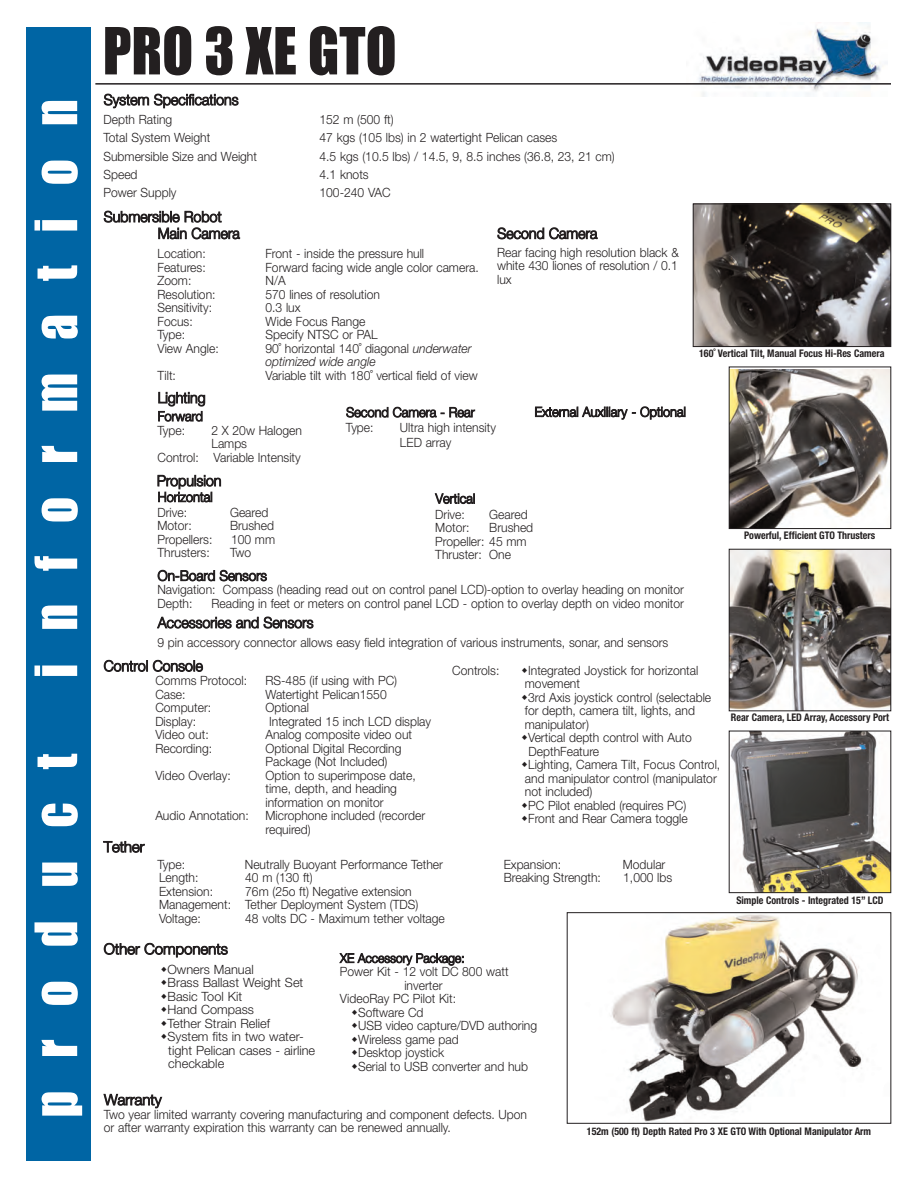
<style>
.page{position:relative;width:918px;height:1188px;background:#fff}
.page>*{position:absolute;margin:0;border:0;box-sizing:border-box;transform-origin:0 0}
.t1{font:60px "Impact";color:#231f20;scale:.95 1}
.t2{font:54px "Impact";letter-spacing:.645em;color:#fff;scale:.95 1}
.t3{font:300 15px "Helvetica Neue";color:#231f20;scale:.95 1}
.t4{font:300 15px "Helvetica Neue";color:#231f20}
.t5{font:300 14.25px "Helvetica Neue";color:#231f20;scale:.95 1}
.t6{font:300 13.5px "Helvetica Neue";letter-spacing:-.005em;color:#231f20;scale:.95 1}
.t7{font:300 12.75px/13.5px "Helvetica Neue";color:#231f20;scale:.95 1}
.t8{font:300 12.75px/13.5px "Helvetica Neue";color:#231f20}
.t9{font:italic 300 12.75px/13.5px "Helvetica Neue";color:#231f20;scale:.95 1}
.t10{font:700 condensed 10.5px "Helvetica Neue";color:#231f20;scale:.95 1}
.s1{font-style:normal}
</style>
<div class="page">
<img style="left:699px;top:23px;width:182px;height:73px">
<div style="left:27px;top:27px;width:64px;height:1134px;background:#0065a4"></div>
<img style="left:612px;top:914px;width:250px;height:208px">
<div style="left:567px;top:912px;width:324px;height:212px;border:1px solid #231f20"></div>
<img style="left:731px;top:733px;width:158px;height:158px">
<div style="left:729px;top:731px;width:162px;height:162px;border:1px solid #231f20"></div>
<img style="left:731px;top:551px;width:158px;height:158px">
<div style="left:729px;top:549px;width:162px;height:162px;border:1px solid #231f20"></div>
<hr style="left:95px;top:83px;width:796px;height:2px;background:#231f20">
<img style="left:695px;top:206px;width:194px;height:139px">
<div style="left:693px;top:204px;width:198px;height:143px;border:1px solid #231f20"></div>
<img style="left:731px;top:369px;width:158px;height:158px">
<div style="left:729px;top:367px;width:162px;height:162px;border:1px solid #231f20"></div>
<h2 class="t2" style="left:27px;top:678px;width:610px;rotate:-90deg">information</h2>
<h2 class="t2" style="left:27px;top:1117px;width:384px;rotate:-90deg">product</h2>
<h1 class="t1" style="left:103px;top:19px;width:311px">PRO 3 XE GTO</h1>
<p class="t3" style="left:104px;top:91px;width:143px">System Specifications</p>
<p class="t7" style="left:104px;top:113px;width:74px">Depth Rating</p>
<p class="t7" style="left:320px;top:113px;width:80px">152 m (500 ft)</p>
<p class="t7" style="left:104px;top:131px;width:114px">Total System Weight</p>
<p class="t7" style="left:320px;top:131px;width:252px">47 kgs (105 lbs) in 2 watertight Pelican cases</p>
<p class="t7" style="left:104px;top:149px;width:163px">Submersible Size and Weight</p>
<p class="t7" style="left:320px;top:149px;width:312px">4.5 kgs (10.5 lbs) / 14.5, 9, 8.5 inches (36.8, 23, 21 cm)</p>
<p class="t7" style="left:104px;top:167px;width:37px">Speed</p>
<p class="t7" style="left:320px;top:167px;width:53px">4.1 knots</p>
<p class="t7" style="left:104px;top:185px;width:78px">Power Supply</p>
<p class="t7" style="left:320px;top:185px;width:77px">100-240 VAC</p>
<p class="t3" style="left:104px;top:208px;width:126px">Submersible Robot</p>
<p class="t3" style="left:158px;top:224px;width:88px">Main Camera</p>
<p class="t7" style="left:158px;top:247px;width:52px">Location:</p>
<p class="t7" style="left:265px;top:247px;width:169px">Front - inside the pressure hull</p>
<p class="t7" style="left:158px;top:260px;width:52px">Features:</p>
<p class="t7" style="left:265px;top:260px;width:226px">Forward facing wide angle color camera.</p>
<p class="t7" style="left:158px;top:274px;width:37px">Zoom:</p>
<p class="t7" style="left:266px;top:274px;width:23px">N/A</p>
<p class="t7" style="left:158px;top:287px;width:63px">Resolution:</p>
<p class="t7" style="left:265px;top:287px;width:122px">570 lines of resolution</p>
<p class="t7" style="left:158px;top:301px;width:59px">Sensitivity:</p>
<p class="t7" style="left:266px;top:301px;width:38px">0.3 lux</p>
<p class="t7" style="left:158px;top:314px;width:39px">Focus:</p>
<p class="t7" style="left:265px;top:314px;width:107px">Wide Focus Range</p>
<p class="t7" style="left:158px;top:328px;width:31px">Type:</p>
<p class="t7" style="left:266px;top:328px;width:120px">Specify NTSC or PAL</p>
<p class="t7" style="left:158px;top:341px;width:66px">View Angle:</p>
<p class="t9" style="left:265px;top:341px;width:219px"><span class="s1">90˚ horizontal 140˚ diagonal</span> underwater optimized wide angle</p>
<p class="t7" style="left:158px;top:368px;width:21px">Tilt:</p>
<p class="t7" style="left:266px;top:368px;width:225px">Variable tilt with 180˚ vertical field of view</p>
<p class="t3" style="left:497px;top:224px;width:107px">Second Camera</p>
<p class="t7" style="left:497px;top:245px;width:193px;text-align:justify">Rear facing high resolution black &amp; white 430 liones of resolution / 0.1 lux</p>
<p class="t3" style="left:158px;top:389px;width:52px">Lighting</p>
<p class="t6" style="left:158px;top:408px;width:49px">Forward</p>
<p class="t7" style="left:158px;top:423px;width:31px">Type:</p>
<p class="t7" style="left:211px;top:423px;width:97px">2 X 20w Halogen</p>
<p class="t7" style="left:211px;top:437px;width:39px">Lamps</p>
<p class="t7" style="left:158px;top:450px;width:152px">Control: Variable Intensity</p>
<p class="t3" style="left:157px;top:472px;width:69px">Propulsion</p>
<p class="t6" style="left:158px;top:489px;width:59px">Horizontal</p>
<p class="t7" style="left:158px;top:505px;width:33px">Drive:</p>
<p class="t7" style="left:230px;top:505px;width:42px">Geared</p>
<p class="t7" style="left:158px;top:519px;width:38px">Motor:</p>
<p class="t7" style="left:230px;top:519px;width:48px">Brushed</p>
<p class="t7" style="left:158px;top:532px;width:59px">Propellers:</p>
<p class="t7" style="left:231px;top:532px;width:48px">100 mm</p>
<p class="t7" style="left:158px;top:546px;width:57px">Thrusters:</p>
<p class="t7" style="left:230px;top:546px;width:24px">Two</p>
<p class="t6" style="left:346px;top:404px;width:137px">Second Camera - Rear</p>
<p class="t7" style="left:346px;top:421px;width:31px">Type:</p>
<p class="t7" style="left:400px;top:420px;width:103px;line-height:15px">Ultra high intensity<br>LED array</p>
<p class="t6" style="left:535px;top:404px;width:161px">External Auxiliary - Optional</p>
<p class="t6" style="left:435px;top:490px;width:43px">Vertical</p>
<p class="t7" style="left:435px;top:507px;width:33px">Drive:</p>
<p class="t7" style="left:489px;top:507px;width:42px">Geared</p>
<p class="t7" style="left:435px;top:521px;width:38px">Motor:</p>
<p class="t7" style="left:435px;top:521px;width:105px;text-indent:54px">Brushed<br>Propeller: 45 mm<br>Thruster: One</p>
<p class="t5" style="left:158px;top:567px;width:117px">On-Board Sensors</p>
<p class="t7" style="left:157px;top:583px;width:556px">Navigation: Compass (heading read out on control panel LCD)-option to overlay heading on monitor<br>Depth:</p>
<p class="t7" style="left:211px;top:596px;width:499px">Reading in feet or meters on control panel LCD - option to overlay depth on video monitor</p>
<p class="t3" style="left:158px;top:613px;width:166px">Accessories and Sensors</p>
<p class="t7" style="left:157px;top:636px;width:539px">9 pin accessory connector allows easy field integration of various instruments, sonar, and sensors</p>
<p class="t10" style="left:699px;top:347px;width:197px">160˚ Vertical Tilt, Manual Focus Hi-Res Camera</p>
<p class="t10" style="left:744px;top:529px;width:140px">Powerful, Efficient GTO Thrusters</p>
<p class="t3" style="left:104px;top:657px;width:106px">Control Console</p>
<p class="t7" style="left:155px;top:673px;width:98px">Comms Protocol:</p>
<p class="t7" style="left:265px;top:673px;width:140px">RS-485 (if using with PC)</p>
<p class="t7" style="left:155px;top:687px;width:33px">Case:</p>
<p class="t7" style="left:265px;top:687px;width:129px">Watertight Pelican1550</p>
<p class="t7" style="left:155px;top:700px;width:60px">Computer:</p>
<p class="t7" style="left:265px;top:700px;width:47px">Optional</p>
<p class="t7" style="left:155px;top:714px;width:44px">Display:</p>
<p class="t7" style="left:269px;top:714px;width:172px">Integrated 15 inch LCD display</p>
<p class="t7" style="left:155px;top:727px;width:58px">Video out:</p>
<p class="t7" style="left:265px;top:727px;width:156px">Analog composite video out</p>
<p class="t7" style="left:155px;top:741px;width:61px">Recording:</p>
<p class="t7" style="left:265px;top:741px;width:145px">Optional Digital Recording<br>Package (Not Included)</p>
<p class="t7" style="left:155px;top:768px;width:81px">Video Overlay:</p>
<p class="t7" style="left:265px;top:768px;width:160px">Option to superimpose date, time, depth, and heading information on monitor</p>
<p class="t7" style="left:155px;top:808px;width:100px">Audio Annotation:</p>
<p class="t7" style="left:265px;top:808px;width:170px">Microphone included (recorder required)</p>
<p class="t4" style="left:104px;top:838px;width:42px">Tether</p>
<p class="t7" style="left:452px;top:663px;width:51px">Controls:</p>
<p class="t7" style="left:525px;top:663px;width:207px">Integrated Joystick for horizontal movement<br>3rd Axis joystick control (selectable for depth, camera tilt, lights, and manipulator)<br>Vertical depth control with Auto<br>DepthFeature<br>Lighting, Camera Tilt, Focus Control, and manipulator control (manipulator not included)<br>PC Pilot enabled (requires PC)<br>Front and Rear Camera toggle</p>
<p class="t7" style="left:157px;top:857px;width:31px">Type:</p>
<p class="t7" style="left:245px;top:857px;width:210px">Neutrally Buoyant Performance Tether</p>
<p class="t7" style="left:504px;top:857px;width:62px">Expansion:</p>
<p class="t7" style="left:623px;top:857px;width:46px">Modular</p>
<p class="t7" style="left:159px;top:871px;width:43px">Length:</p>
<p class="t7" style="left:245px;top:871px;width:72px">40 m (130 ft)</p>
<p class="t7" style="left:504px;top:871px;width:104px">Breaking Strength:</p>
<p class="t7" style="left:623px;top:871px;width:53px">1,000 lbs</p>
<p class="t7" style="left:159px;top:884px;width:58px">Extension:</p>
<p class="t7" style="left:159px;top:884px;width:274px;text-indent:86px">76m (25o ft) Negative extension<br>Management: Tether Deployment System (TDS)<br>Voltage:</p>
<p class="t7" style="left:245px;top:911px;width:212px">48 volts DC - Maximum tether voltage</p>
<p class="t4" style="left:104px;top:940px;width:126px">Other Components</p>
<p class="t8" style="left:167px;top:962px;width:149px">Owners Manual<br>Brass Ballast Weight Set<br>Basic Tool Kit<br>Hand Compass<br>Tether Strain Relief<br>System fits in two water&shy;tight Pelican cases - airline checkable</p>
<p class="t7" style="left:340px;top:951px;width:132px">XE Accessory Package:</p>
<p class="t7" style="left:340px;top:965px;width:179px">Power Kit - 12 volt DC 800 watt</p>
<p class="t7" style="left:404px;top:978px;width:42px">inverter</p>
<p class="t7" style="left:340px;top:992px;width:124px">VideoRay PC Pilot Kit:</p>
<p class="t7" style="left:358px;top:1005px;width:70px">Software Cd</p>
<p class="t7" style="left:358px;top:1019px;width:190px">USB video capture/DVD authoring</p>
<p class="t7" style="left:358px;top:1032px;width:107px">Wireless game pad</p>
<p class="t7" style="left:358px;top:1046px;width:92px">Desktop joystick</p>
<p class="t7" style="left:358px;top:1059px;width:180px">Serial to USB converter and hub</p>
<p class="t10" style="left:731px;top:711px;width:168px">Rear Camera, LED Array, Accessory Port</p>
<p class="t10" style="left:736px;top:894px;width:157px">Simple Controls - Integrated 15” LCD</p>
<p class="t4" style="left:104px;top:1091px;width:59px">Warranty</p>
<p class="t7" style="left:104px;top:1107px;width:447px">Two year limited warranty covering manufacturing and component defects. Upon or after warranty expiration this warranty can be renewed annually.</p>
<p class="t10" style="left:587px;top:1125px;width:301px">152m (500 ft) Depth Rated Pro 3 XE GTO With Optional Manipulator Arm</p>
</div>
